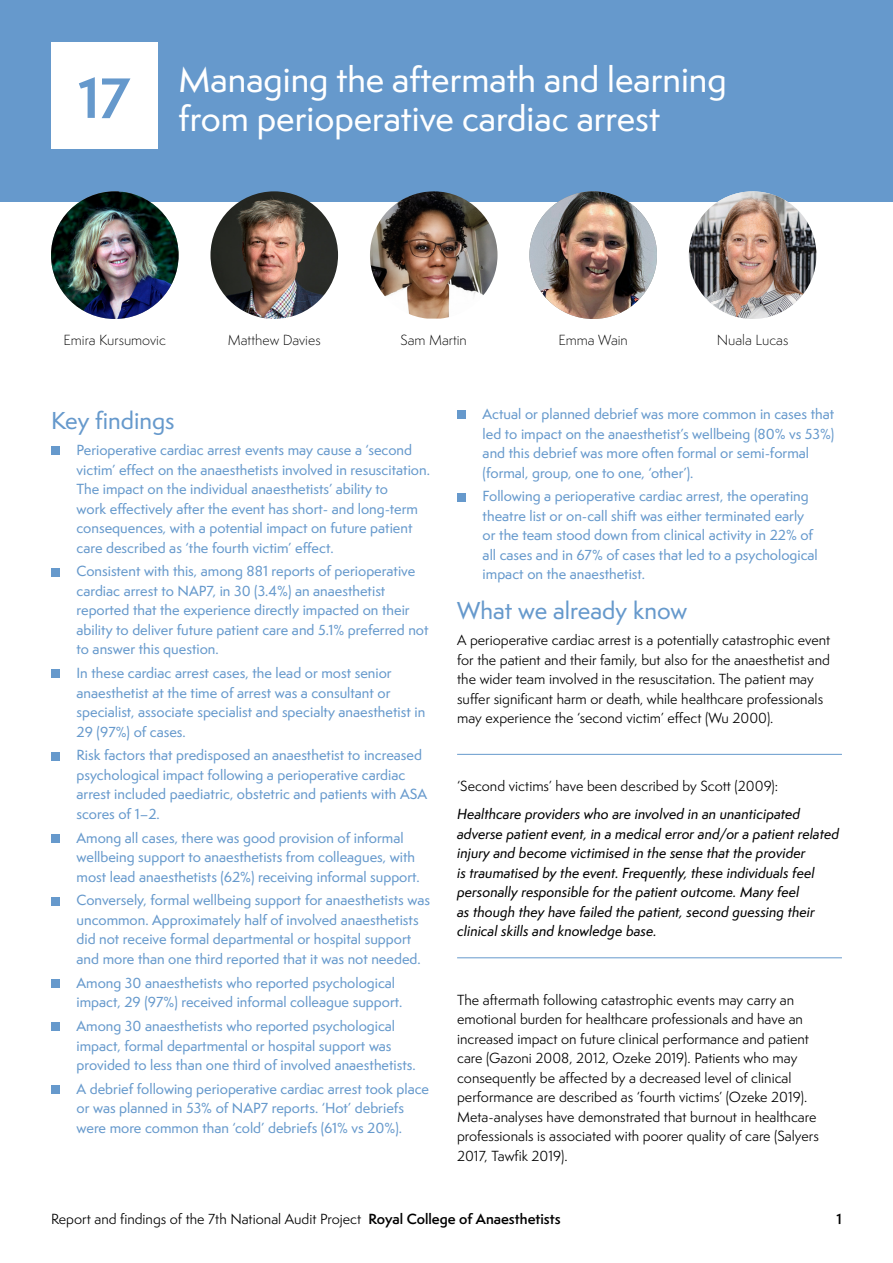
<style>
.page{position:relative;width:893px;height:1263px;background:#fff}
.page>*{position:absolute;margin:0;border:0;box-sizing:border-box;transform-origin:0 0}
.t1{font:700 52.5px "Semplicita Pro";color:#69c}
.t2{font:500 33px/39px "Semplicita Pro";color:#fff}
.t3{font:500 22.5px "Semplicita Pro";color:#69c}
.t4{font:500 13.5px/19.5px "Semplicita Pro";color:#69c}
.t5{font:13.5px/19.5px "Semplicita Pro";color:#000}
.t6{font:13.5px/19.5px "Semplicita Pro Med It";color:#000}
.t7{font:300 13.5px "Semplicita Pro";color:#000}
.t8{font:600 13.5px "Semplicita Pro";color:#000}
.s1{font-weight:600}
</style>
<div class="page">
<div style="left:0;top:0;width:893px;height:202px;background:#69c"></div>
<div style="left:51px;top:43px;width:106px;height:106px;background:#fff"></div>
<img style="left:370px;top:191px;width:127px;height:128px">
<img style="left:210px;top:191px;width:128px;height:128px;border-radius:64px">
<div style="left:51px;top:447px;width:9px;height:8px;background:#69c"></div>
<div style="left:51px;top:568px;width:9px;height:8px;background:#69c"></div>
<div style="left:51px;top:670px;width:9px;height:8px;background:#69c"></div>
<div style="left:51px;top:752px;width:9px;height:8px;background:#69c"></div>
<div style="left:51px;top:834px;width:9px;height:9px;background:#69c"></div>
<div style="left:51px;top:897px;width:9px;height:8px;background:#69c"></div>
<div style="left:51px;top:979px;width:9px;height:9px;background:#69c"></div>
<div style="left:51px;top:1022px;width:9px;height:9px;background:#69c"></div>
<div style="left:51px;top:1085px;width:9px;height:9px;background:#69c"></div>
<div style="left:457px;top:411px;width:9px;height:8px;background:#69c"></div>
<div style="left:457px;top:493px;width:9px;height:8px;background:#69c"></div>
<img style="left:529px;top:191px;width:128px;height:128px;border-radius:64px">
<img style="left:51px;top:191px;width:128px;height:128px;border-radius:64px">
<img style="left:689px;top:191px;width:127px;height:128px;border-radius:64px">
<hr style="left:457px;top:957px;width:385px;height:1px;background:#69c">
<hr style="left:457px;top:754px;width:385px;height:1px;background:#69c">
<h1 class="t1" style="left:78px;top:59px;width:54px">17</h1>
<h2 class="t2" style="left:179px;top:60px;width:550px">Managing the aftermath and learning from perioperative cardiac arrest</h2>
<p class="t7" style="left:64px;top:331px;width:104px">Emira Kursumovic</p>
<p class="t7" style="left:228px;top:331px;width:94px">Matthew Davies</p>
<p class="t7" style="left:401px;top:331px;width:68px">Sam Martin</p>
<p class="t7" style="left:558px;top:331px;width:71px">Emma Wain</p>
<p class="t7" style="left:717px;top:331px;width:73px">Nuala Lucas</p>
<h3 class="t3" style="left:51px;top:405px;width:125px">Key findings</h3>
<p class="t4" style="left:77px;top:440px;width:355px">Perioperative cardiac arrest events may cause a ‘second victim’ effect on the anaesthetists involved in resuscitation.<br>The impact on the individual anaesthetists’ ability to<br>work effectively after the event has short- and long-term consequences, with a potential impact on future patient care described as ‘the fourth victim’ effect.</p>
<p class="t4" style="left:77px;top:561px;width:353px">Consistent with this, among 881 reports of perioperative cardiac arrest to NAP7, in 30 (3.4%) an anaesthetist reported that the experience directly impacted on their ability to deliver future patient care and 5.1% preferred not to answer this question.</p>
<p class="t4" style="left:77px;top:663px;width:350px">In these cardiac arrest cases, the lead or most senior anaesthetist at the time of arrest was a consultant or specialist, associate specialist and specialty anaesthetist in 29 (97%) of cases.</p>
<p class="t4" style="left:77px;top:745px;width:352px">Risk factors that predisposed an anaesthetist to increased psychological impact following a perioperative cardiac arrest included paediatric, obstetric and patients with ASA scores of 1–2.</p>
<p class="t4" style="left:77px;top:828px;width:345px">Among all cases, there was good provision of informal wellbeing support to anaesthetists from colleagues, with most lead anaesthetists (62%) receiving informal support.</p>
<p class="t4" style="left:77px;top:890px;width:355px">Conversely, formal wellbeing support for anaesthetists was uncommon. Approximately half of involved anaesthetists did not receive formal departmental or hospital support and more than one third reported that it was not needed.</p>
<p class="t4" style="left:77px;top:973px;width:327px">Among 30 anaesthetists who reported psychological impact, 29 (97%) received informal colleague support.</p>
<p class="t4" style="left:77px;top:1016px;width:341px">Among 30 anaesthetists who reported psychological impact, formal departmental or hospital support was provided to less than one third of involved anaesthetists.</p>
<p class="t4" style="left:77px;top:1079px;width:354px">A debrief following perioperative cardiac arrest took place or was planned in 53% of NAP7 reports. ‘Hot’ debriefs were more common than ‘cold’ debriefs (61% vs 20%).</p>
<p class="t4" style="left:483px;top:404px;width:353px">Actual or planned debrief was more common in cases that led to impact on the anaesthetist’s wellbeing (80% vs 53%) and this debrief was more often formal or semi-formal (formal, group, one to one, ‘other’).</p>
<p class="t4" style="left:483px;top:486px;width:337px">Following a perioperative cardiac arrest, the operating theatre list or on-call shift was either terminated early or the team stood down from clinical activity in 22% of all cases and in 67% of cases that led to a psychological impact on the anaesthetist.</p>
<h3 class="t3" style="left:457px;top:595px;width:232px">What we already know</h3>
<p class="t5" style="left:457px;top:630px;width:375px">A perioperative cardiac arrest is a potentially catastrophic event for the patient and their family, but also for the anaesthetist and the wider team involved in the resuscitation. The patient may suffer significant harm or death, while healthcare professionals may experience the ‘second victim’ effect (Wu 2000).</p>
<p class="t5" style="left:457px;top:776px;width:323px">‘Second victims’ have been described by Scott (2009):</p>
<p class="t6" style="left:457px;top:804px;width:383px">Healthcare providers who are involved in an unanticipated adverse patient event, in a medical error and/or a patient related injury and become victimised in the sense that the provider<br>is traumatised by the event. Frequently, these individuals feel personally responsible for the patient outcome. Many feel<br>as though they have failed the patient, second guessing their clinical skills and knowledge base.</p>
<p class="t5" style="left:457px;top:989px;width:363px">The aftermath following catastrophic events may carry an emotional burden for healthcare professionals and have an increased impact on future clinical performance and patient care (Gazoni 2008, 2012, Ozeke 2019). Patients who may consequently be affected by a decreased level of clinical performance are described as ‘fourth victims’ (Ozeke 2019).<br>Meta-analyses have demonstrated that burnout in healthcare professionals is associated with poorer quality of care (Salyers 2017, Tawfik 2019).</p>
<p class="t5" style="left:51px;top:1208px;width:511px">Report and findings of the 7th National Audit Project <span class="s1">Royal College of Anaesthetists</span></p>
<p class="t8" style="left:837px;top:1208px;width:7px">1</p>
</div>
